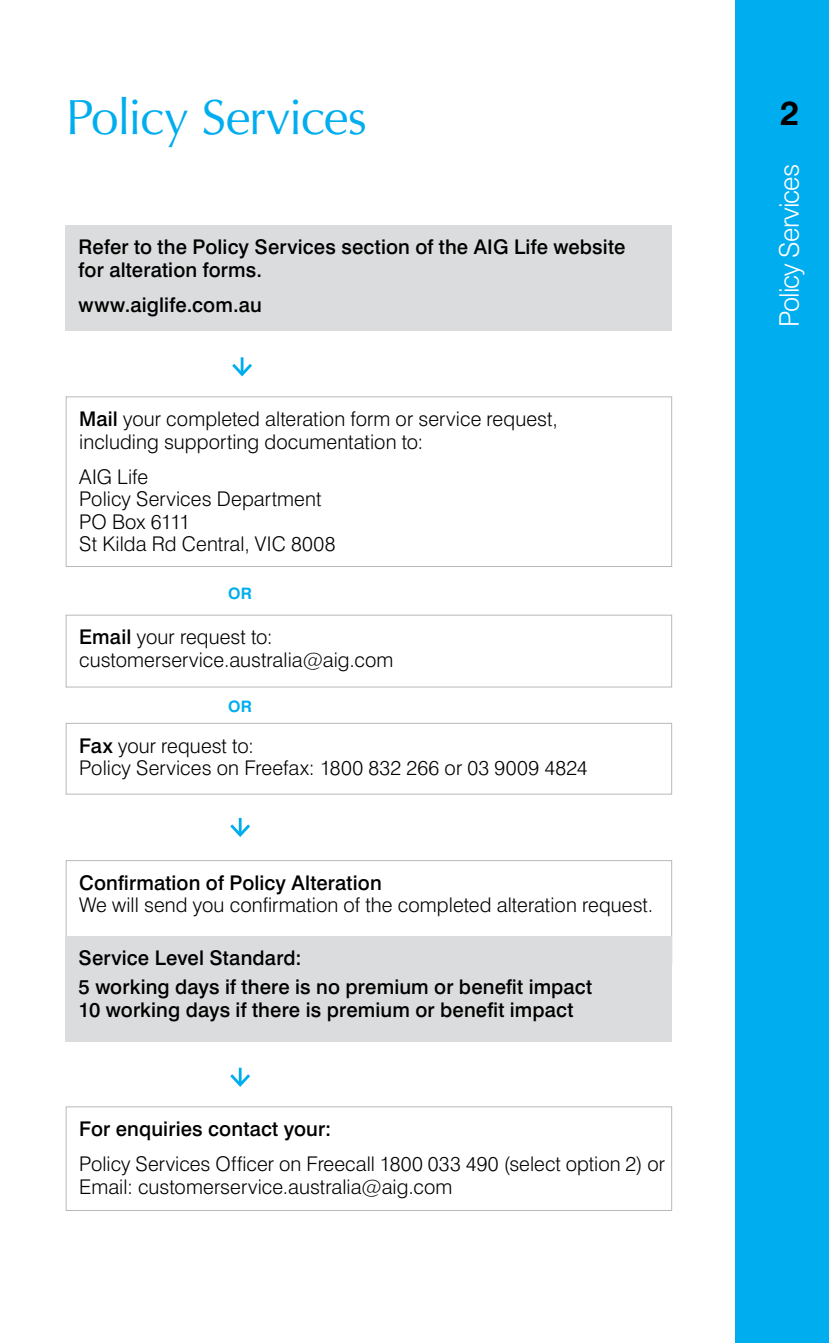
<style>
.page{position:relative;width:829px;height:1343px;background:#fff}
.page>*{position:absolute;margin:0;border:0;box-sizing:border-box;transform-origin:0 0}
.t1{font:49.5px "Optima";letter-spacing:-.035em;color:#00adef}
.t2{font:700 33.75px "Swiss 721 BT";color:#000}
.t3{font:300 27px "Swiss 721 BT";letter-spacing:-.03em;color:#fff}
.t4{font:300 20.25px/22.5px "Swiss 721 BT";letter-spacing:.005em;color:#000}
.t5{font:500 20.25px/22.5px "Swiss 721 BT";letter-spacing:.005em;color:#000}
.t6{font:700 15.75px "Swiss 721 BT";color:#00adef}
.s1{font-weight:500}
</style>
<div class="page">
<div style="left:66px;top:723px;width:606px;height:71px;border:1px solid #b6b8ba"></div>
<div style="left:66px;top:615px;width:606px;height:72px;border:1px solid #b6b8ba"></div>
<div style="left:66px;top:860px;width:606px;height:104px;border:1px solid #b6b8ba"></div>
<div style="left:66px;top:1106px;width:606px;height:104px;border:1px solid #b6b8ba"></div>
<div style="left:66px;top:225px;width:606px;height:106px;background:#dbdcdd"></div>
<hr style="left:239px;top:1067px;width:3px;height:17px;background:#00adef">
<svg style="left:230px;top:1071px;width:20px;height:16px"></svg>
<hr style="left:239px;top:817px;width:3px;height:18px;background:#00adef">
<svg style="left:230px;top:821px;width:20px;height:16px"></svg>
<svg style="left:232px;top:357px;width:20px;height:20px"></svg>
<div style="left:66px;top:396px;width:606px;height:171px;border:1px solid #b6b8ba"></div>
<div style="left:66px;top:936px;width:606px;height:105px;background:#dbdcdd"></div>
<div style="left:736px;top:0;width:93px;height:1342px;background:#00adef"></div>
<h1 class="t1" style="left:66px;top:88px;width:303px">Policy Services</h1>
<p class="t5" style="left:79px;top:236px;width:548px">Refer to the Policy Services section of the AIG Life website for alteration forms.</p>
<p class="t5" style="left:79px;top:293px;width:185px">www.aiglife.com.au</p>
<p class="t4" style="left:79px;top:407px;width:480px"><span class="s1">Mail</span> your completed alteration form or service request, including supporting documentation to:</p>
<p class="t4" style="left:79px;top:465px;width:258px">AIG Life<br>Policy Services Department<br>PO Box 6111<br>St Kilda Rd Central, VIC 8008</p>
<p class="t6" style="left:228px;top:583px;width:25px">OR</p>
<p class="t4" style="left:79px;top:626px;width:316px"><span class="s1">Email</span> your request to: customerservice.australia@aig.com</p>
<p class="t6" style="left:228px;top:696px;width:25px">OR</p>
<p class="t4" style="left:79px;top:734px;width:510px"><span class="s1">Fax</span> your request to:<br>Policy Services on Freefax: 1800 832 266 or 03 9009 4824</p>
<p class="t5" style="left:79px;top:871px;width:304px">Confirmation of Policy Alteration</p>
<p class="t4" style="left:79px;top:893px;width:575px">We will send you confirmation of the completed alteration request.</p>
<p class="t5" style="left:79px;top:943px;width:515px;line-height:28.8px">Service Level Standard:<br>5 working days if there is no premium or benefit impact</p>
<p class="t5" style="left:79px;top:998px;width:496px">10 working days if there is premium or benefit impact</p>
<p class="t5" style="left:79px;top:1117px;width:254px">For enquiries contact your:</p>
<p class="t4" style="left:79px;top:1152px;width:587px">Policy Services Officer on Freecall 1800 033 490 (select option 2) or<br>Email: customerservice.australia@aig.com</p>
<h2 class="t2" style="left:780px;top:92px;width:21px">2</h2>
<h3 class="t3" style="left:773px;top:327px;width:164px;rotate:-90deg">Policy Services</h3>
</div>
